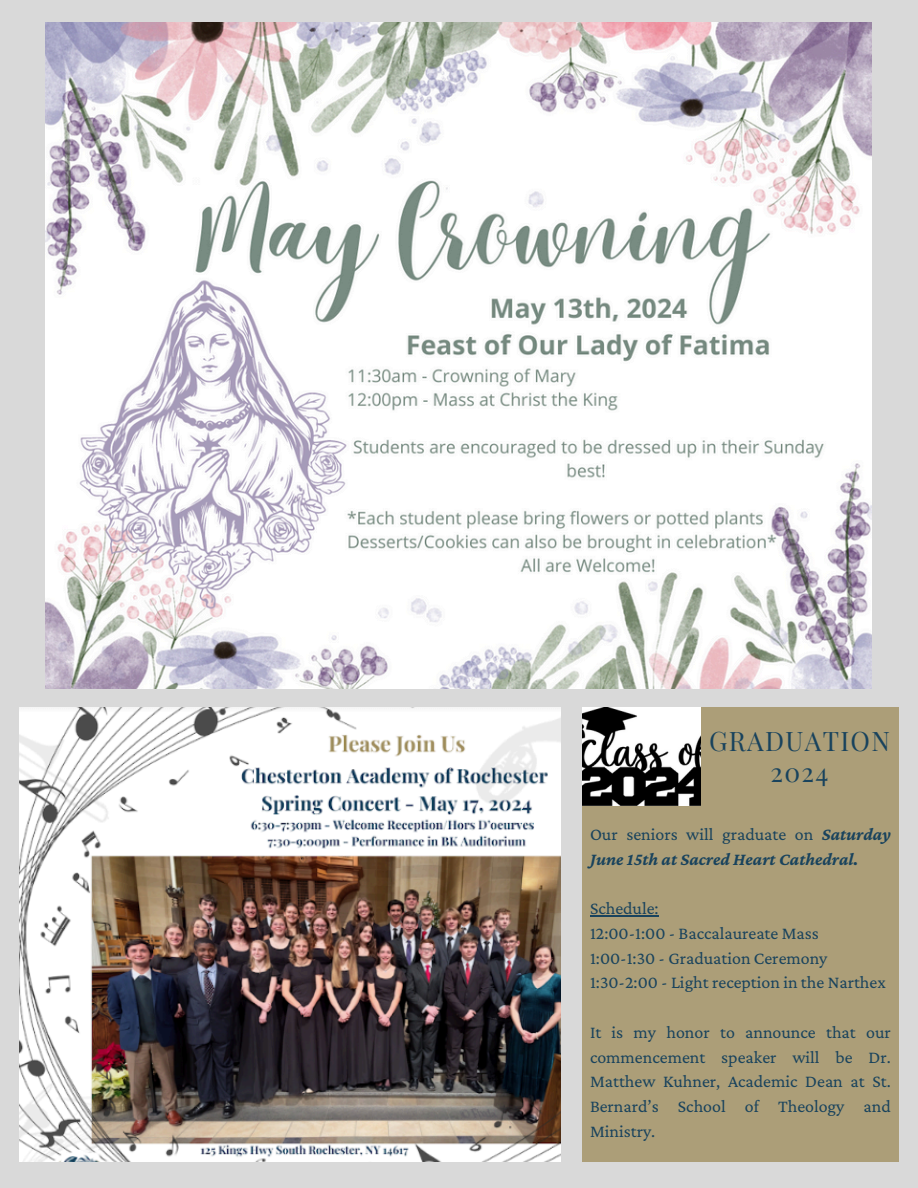
<style>
.page{position:relative;width:918px;height:1188px;background:#d9d9d9}
.page>*{position:absolute;margin:0;border:0;box-sizing:border-box;transform-origin:0 0}
.t1{font:26.4px/31.5px "Playfair Display";letter-spacing:.05em;color:#19435d;text-align:center}
.t2{font:17.85px/24.8px "Crimson Pro";color:#19435d;text-align:justify}
.t3{font:italic 700 17.85px/24.8px "Crimson Pro";color:#19435d}
.s1{font-weight:400;font-style:normal}
</style>
<div class="page">
<img style="left:46px;top:22px;width:826px;height:666px">
<img style="left:20px;top:707px;width:541px;height:455px">
<div style="left:582px;top:707px;width:316px;height:455px;background:#ac9e78"></div>
<img style="left:582px;top:707px;width:119px;height:98px">
<hr style="left:590px;top:915px;width:69px;height:1px;background:#19435d">
<p class="t1" style="left:709px;top:724px;width:182px">GRADUATION<br>2024</p>
<h1 class="t3" style="left:590px;top:821px;width:302px"><span class="s1">Our seniors will graduate on</span> Saturday<br>June 15th at Sacred Heart Cathedral.</h1>
<p class="t2" style="left:590px;top:896px;width:70px">Schedule:</p>
<p class="t2" style="left:590px;top:920px;width:230px">12:00-1:00 - Baccalaureate Mass</p>
<p class="t2" style="left:590px;top:945px;width:239px">1:00-1:30 - Graduation Ceremony</p>
<p class="t2" style="left:590px;top:970px;width:297px">1:30-2:00 - Light reception in the Narthex</p>
<p class="t2" style="left:590px;top:1019px;width:302px">It is my honor to announce that our commencement speaker will be Dr.<br>Matthew Kuhner, Academic Dean at St.<br>Bernard’s School of Theology and Ministry.</p>
</div>
